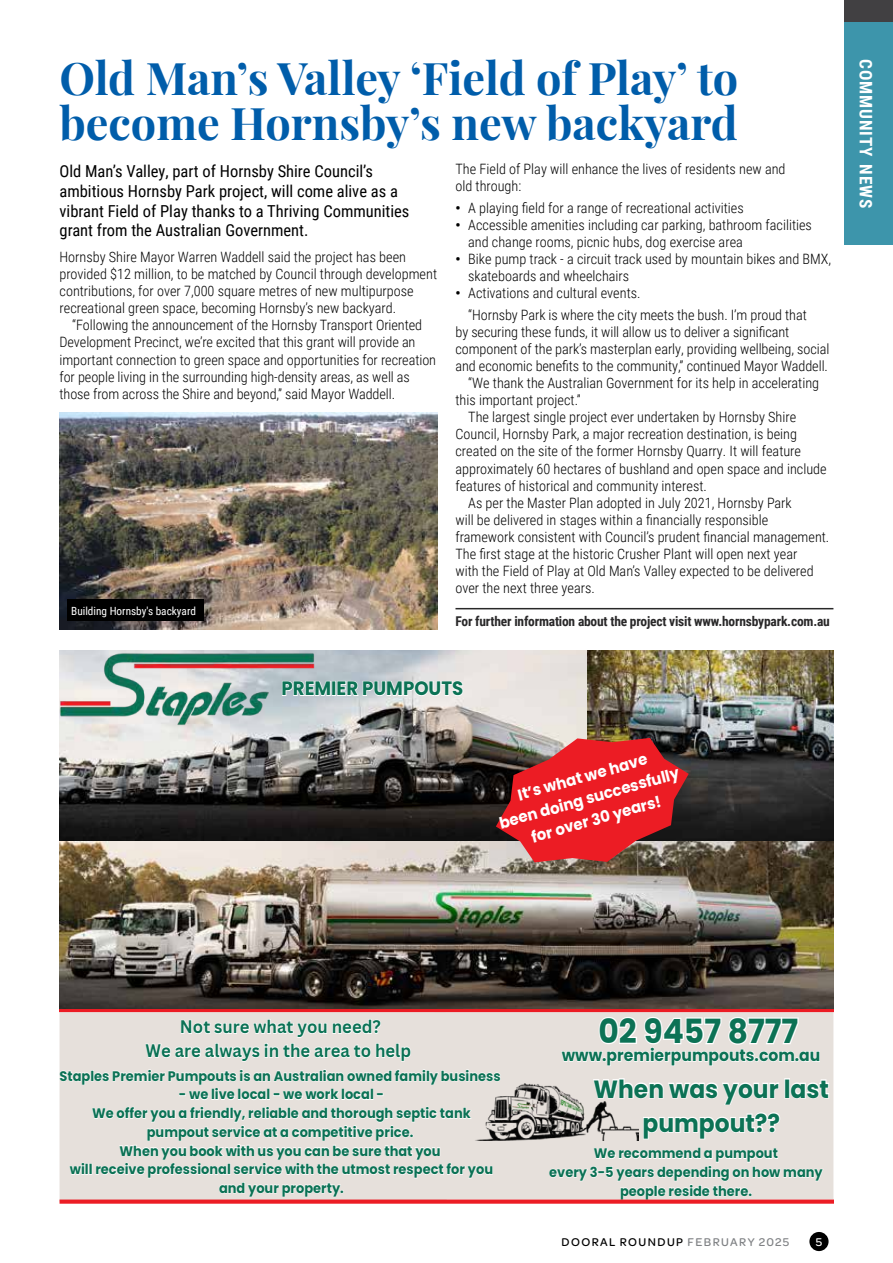
<style>
.page{position:relative;width:893px;height:1263px;background:#fff}
.page>*{position:absolute;margin:0;border:0;box-sizing:border-box;transform-origin:0 0}
.t1{font:700 45px/45px "Playfair Display";color:#005daa}
.t2{font:700 33.3px "Poppins";color:#0c7255;scale:.94 1}
.t3{font:700 24.9px/34.2px "Poppins";color:#0c7255;text-align:center;scale:.94 1}
.t4{font:700 19.35px "Poppins";color:#0c7255;scale:.94 1}
.t5{font:500 18px "Omnes Cond";letter-spacing:.02em;color:#fff}
.t6{font:700 17.7px/23.9px "Canva Sans";color:#0c7255;text-align:center;scale:.94 1}
.t7{font:700 17.25px "Roboto Condensed";letter-spacing:.055em;color:#fff}
.t8{font:700 16.65px "Poppins";color:#0c7255;scale:.94 1}
.t9{font:16.5px/19.8px "Roboto Condensed";color:#000}
.t10{font:700 15.9px/22.2px "Poppins";color:#fff;text-align:center;scale:.95 1}
.t11{font:300 14.25px/17.1px "Roboto Condensed";color:#000}
.t12{font:700 13.8px/18.6px "Poppins";color:#0c7255;text-align:center;scale:.94 1}
.t13{font:700 13.5px "Roboto Condensed";letter-spacing:-.015em;color:#292829}
.t14{font:500 12px "Omnes";letter-spacing:.12em;color:#000}
.t15{font:500 12px "Omnes";color:#fff}
.t16{font:11.25px "Roboto Condensed";color:#fff}
.s1{font-weight:700}
.s2{color:#808285}
</style>
<div class="page">
<div style="left:809px;top:1232px;width:19px;height:19px;background:#000;border-radius:50%"></div>
<div style="left:844px;top:0;width:49px;height:245px;background:#3d95ab"></div>
<div style="left:844px;top:0;width:49px;height:22px;background:#414042"></div>
<img style="left:60px;top:651px;width:528px;height:190px">
<img style="left:588px;top:651px;width:245px;height:190px">
<svg style="left:60px;top:1012px;width:317px;height:187px;background:#e6ddd9"></svg>
<div style="left:377px;top:1012px;width:456px;height:187px;background:#e6e0db"></div>
<img style="left:60px;top:651px;width:255px;height:76px">
<svg style="left:592px;top:1077px;width:238px;height:63px"></svg>
<svg style="left:548px;top:1147px;width:276px;height:52px"></svg>
<svg style="left:60px;top:1199px;width:773px;height:4px;background:#eb373e"></svg>
<svg style="left:60px;top:1008px;width:773px;height:4px;background:#c22428"></svg>
<img style="left:501px;top:1084px;width:137px;height:57px">
<svg style="left:281px;top:679px;width:183px;height:18px"></svg>
<svg style="left:60px;top:1018px;width:441px;height:179px"></svg>
<svg style="left:560px;top:1015px;width:261px;height:52px"></svg>
<img style="left:60px;top:841px;width:773px;height:167px">
<svg style="left:496px;top:738px;width:193px;height:124px;background:#c12f32"></svg>
<hr style="left:455px;top:608px;width:378px;height:1px;background:#292829">
<img style="left:60px;top:412px;width:378px;height:217px">
<div style="left:67px;top:599px;width:136px;height:21px;background:#000"></div>
<h1 class="t1" style="left:60px;top:52px;width:680px">Old Man’s Valley ‘Field of Play’ to become Hornsby’s new backyard</h1>
<p class="t9" style="left:60px;top:161px;width:351px">Old Man’s Valley, part of Hornsby Shire Council’s ambitious Hornsby Park project, will come alive as a vibrant Field of Play thanks to a Thriving Communities grant from the Australian Government.</p>
<p class="t11" style="left:60px;top:248px;width:379px">Hornsby Shire Mayor Warren Waddell said the project has been provided $12 million, to be matched by Council through development contributions, for over 7,000 square metres of new multipurpose recreational green space, becoming Hornsby’s new backyard.</p>
<p class="t11" style="left:60px;top:316px;width:378px;text-indent:13px">“Following the announcement of the Hornsby Transport Oriented Development Precinct, we’re excited that this grant will provide an important connection to green space and opportunities for recreation for people living in the surrounding high-density areas, as well as those from across the Shire and beyond,” said Mayor Waddell.</p>
<p class="t11" style="left:455px;top:160px;width:332px">The Field of Play will enhance the lives of residents new and old through:</p>
<p class="t11" style="left:455px;top:199px;width:290px"><span class="s1">•</span> A playing field for a range of recreational activities</p>
<p class="t11" style="left:468px;top:216px;width:345px;text-indent:-13px"><span class="s1">•</span> Accessible amenities including car parking, bathroom facilities and change rooms, picnic hubs, dog exercise area</p>
<p class="t11" style="left:468px;top:250px;width:364px;text-indent:-13px"><span class="s1">•</span> Bike pump track - a circuit track used by mountain bikes and BMX, skateboards and wheelchairs</p>
<p class="t11" style="left:468px;top:282px;width:340px;line-height:21.3px;text-indent:-13px"><span class="s1">•</span> Activations and cultural events.<br>“Hornsby Park is where the city meets the bush. I’m proud that</p>
<p class="t11" style="left:455px;top:323px;width:335px">by securing these funds, it will allow us to deliver a significant</p>
<p class="t11" style="left:455px;top:340px;width:375px">component of the park’s masterplan early, providing wellbeing, social</p>
<p class="t11" style="left:455px;top:357px;width:374px">and economic benefits to the community,” continued Mayor Waddell.</p>
<p class="t11" style="left:468px;top:374px;width:352px">“We thank the Australian Government for its help in accelerating</p>
<p class="t11" style="left:455px;top:391px;width:127px">this important project.”</p>
<p class="t11" style="left:468px;top:408px;width:329px">The largest single project ever undertaken by Hornsby Shire</p>
<p class="t11" style="left:455px;top:425px;width:343px">Council, Hornsby Park, a major recreation destination, is being</p>
<p class="t11" style="left:455px;top:442px;width:347px">created on the site of the former Hornsby Quarry. It will feature</p>
<p class="t11" style="left:455px;top:459px;width:373px">approximately 60 hectares of bushland and open space and include</p>
<p class="t11" style="left:455px;top:476px;width:253px">features of historical and community interest.</p>
<p class="t11" style="left:468px;top:494px;width:325px">As per the Master Plan adopted in July 2021, Hornsby Park</p>
<p class="t11" style="left:455px;top:511px;width:314px">will be delivered in stages within a financially responsible</p>
<p class="t11" style="left:455px;top:528px;width:375px">framework consistent with Council’s prudent financial management.</p>
<p class="t11" style="left:455px;top:545px;width:343px">The first stage at the historic Crusher Plant will open next year</p>
<p class="t11" style="left:455px;top:562px;width:360px">with the Field of Play at Old Man’s Valley expected to be delivered</p>
<p class="t11" style="left:455px;top:579px;width:141px">over the next three years.</p>
<p class="t13" style="left:455px;top:612px;width:376px">For further information about the project visit www.hornsbypark.com.au</p>
<p class="t16" style="left:71px;top:603px;width:126px">Building Hornsby's backyard</p>
<p class="t5" style="left:867px;top:59px;width:139px;rotate:90deg">COMMUNITY NEWS</p>
<p class="t7" style="left:878px;top:59px;width:151px;rotate:90deg">COMMUNITY NEWS</p>
<h3 class="t4" style="left:281px;top:677px;width:195px">PREMIER PUMPOUTS</h3>
<p class="t10" style="left:490px;top:792px;width:198px;rotate:-16deg">It’s what we have<br>been doing successfully for over 30 years!</p>
<p class="t6" style="left:146px;top:1015px;width:284px">Not sure what you need?<br>We are always in the area to help</p>
<p class="t12" style="left:60px;top:1067px;width:471px">Staples Premier Pumpouts is an Australian owned family business</p>
<p class="t12" style="left:70px;top:1085px;width:452px">- we live local - we work local -<br>We offer you a friendly, reliable and thorough septic tank pumpout service at a competitive price.<br>When you book with us you can be sure that you<br>will receive professional service with the utmost respect for you and your property.</p>
<h2 class="t2" style="left:598px;top:1012px;width:214px">02 9457 8777</h2>
<p class="t8" style="left:562px;top:1045px;width:277px">www.premierpumpouts.com.au</p>
<h3 class="t3" style="left:594px;top:1072px;width:252px">When was your last pumpout??</h3>
<p class="t12" style="left:549px;top:1144px;width:293px">We recommend a pumpout<br>every 3-5 years depending on how many people reside there.</p>
<p class="t14" style="left:561px;top:1234px;width:229px">DOORAL ROUNDUP <span class="s2">FEBRUARY 2025</span></p>
<p class="t15" style="left:816px;top:1233px;width:8px">5</p>
</div>
